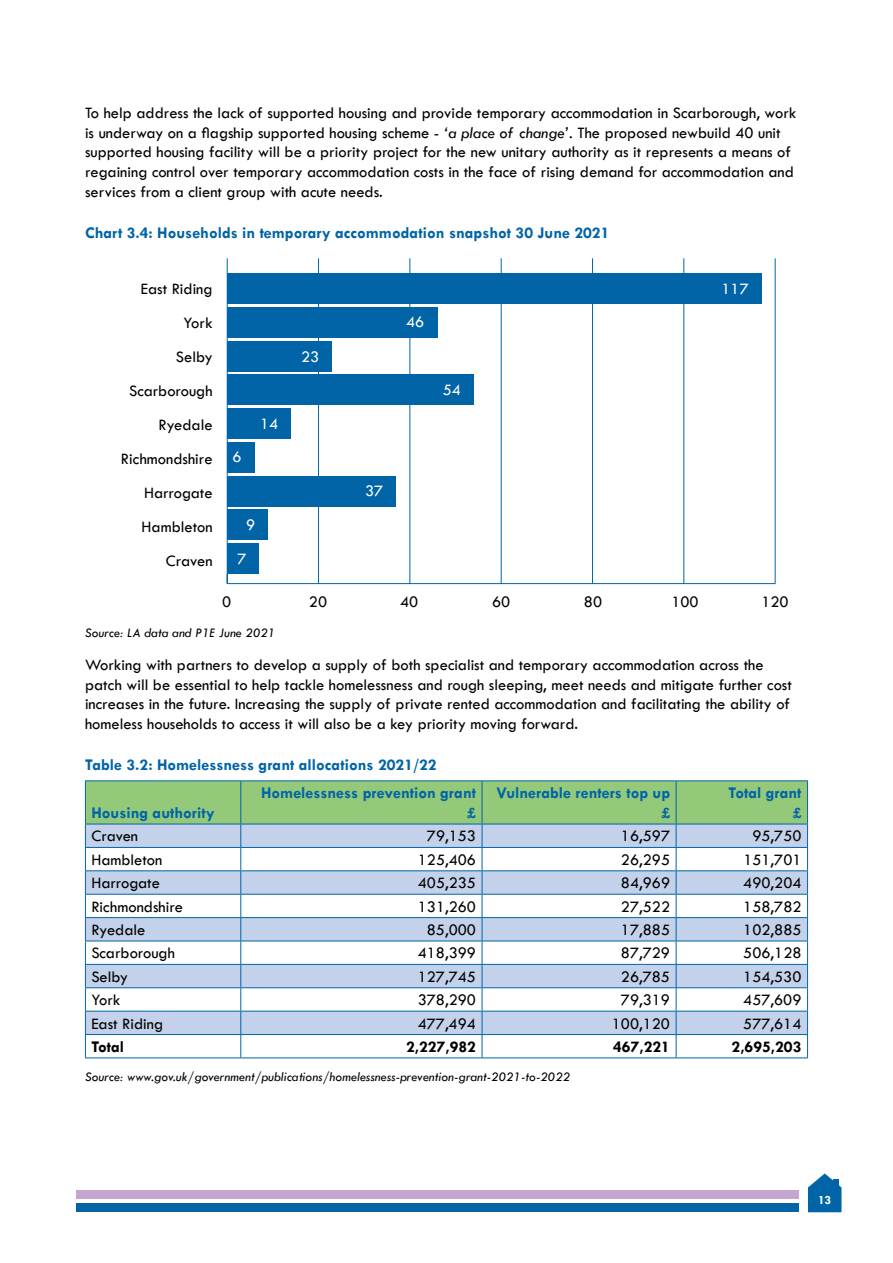
<style>
.page{position:relative;width:893px;height:1263px;background:#fff}
.page>*{position:absolute;margin:0;border:0;box-sizing:border-box;transform-origin:0 0}
.t1{font:16.5px/33.9px "Tw Cen";color:#000}
.t2{font:700 16.5px/19.8px "Tw Cen";color:#0064a7;text-align:right}
.t3{font:700 16.5px "Tw Cen";color:#000}
.t4{font:16.5px "Tw Cen";color:#fff}
.t5{font:italic 13.5px "Tw Cen";color:#000}
.t6{font:700 12.75px "Tw Cen";color:#fff}
.s1{font-style:italic}
</style>
<div class="page">
<div style="left:77px;top:1203px;width:722px;height:9px;background:#0064a7"></div>
<div style="left:77px;top:1191px;width:722px;height:8px;background:#c5a6cf"></div>
<svg style="left:808px;top:1173px;width:33px;height:39px"></svg>
<hr style="left:227px;top:583px;width:548px;height:1px;background:#0064a7">
<hr style="left:318px;top:258px;width:1px;height:326px;background:#0064a7">
<hr style="left:409px;top:258px;width:1px;height:326px;background:#0064a7">
<hr style="left:501px;top:258px;width:1px;height:326px;background:#0064a7">
<hr style="left:592px;top:258px;width:1px;height:326px;background:#0064a7">
<hr style="left:683px;top:258px;width:1px;height:326px;background:#0064a7">
<hr style="left:775px;top:258px;width:1px;height:326px;background:#0064a7">
<hr style="left:227px;top:258px;width:1px;height:326px;background:#0064a7">
<div style="left:227px;top:543px;width:32px;height:31px;background:#0064a7"></div>
<div style="left:227px;top:510px;width:41px;height:30px;background:#0064a7"></div>
<div style="left:227px;top:476px;width:169px;height:30px;background:#0064a7"></div>
<div style="left:227px;top:442px;width:27px;height:30px;background:#0064a7"></div>
<div style="left:227px;top:409px;width:64px;height:30px;background:#0064a7"></div>
<div style="left:227px;top:375px;width:247px;height:30px;background:#0064a7"></div>
<div style="left:227px;top:341px;width:105px;height:30px;background:#0064a7"></div>
<div style="left:227px;top:307px;width:210px;height:31px;background:#0064a7"></div>
<div style="left:227px;top:274px;width:534px;height:30px;background:#0064a7"></div>
<hr style="left:85px;top:780px;width:156px;height:1px;background:#0064a7">
<hr style="left:241px;top:780px;width:241px;height:1px;background:#0064a7">
<hr style="left:482px;top:780px;width:194px;height:1px;background:#0064a7">
<hr style="left:676px;top:780px;width:132px;height:1px;background:#0064a7">
<svg style="left:85px;top:781px;width:723px;height:276px"></svg>
<hr style="left:85px;top:1057px;width:156px;height:1px;background:#0064a7">
<hr style="left:241px;top:1057px;width:241px;height:1px;background:#0064a7">
<hr style="left:482px;top:1057px;width:194px;height:1px;background:#0064a7">
<hr style="left:676px;top:1057px;width:132px;height:1px;background:#0064a7">
<p class="t1" style="left:85px;top:103px;width:713px;line-height:19.8px">To help address the lack of supported housing and provide temporary accommodation in Scarborough, work is underway on a flagship supported housing scheme - <span class="s1">‘a place of change’.</span> The proposed newbuild 40 unit supported housing facility will be a priority project for the new unitary authority as it represents a means of regaining control over temporary accommodation costs in the face of rising demand for accommodation and services from a client group with acute needs.</p>
<p class="t2" style="left:85px;top:222px;width:526px">Chart 3.4: Households in temporary accommodation snapshot 30 June 2021</p>
<p class="t1" style="left:121px;top:272px;width:93px;text-align:right">East Riding<br>York<br>Selby<br>Scarborough<br>Ryedale<br>Richmondshire<br>Harrogate<br>Hambleton<br>Craven</p>
<p class="t4" style="left:233px;top:447px;width:11px">6</p>
<p class="t4" style="left:260px;top:414px;width:20px">14</p>
<p class="t4" style="left:246px;top:515px;width:11px">9</p>
<p class="t4" style="left:237px;top:548px;width:11px">7</p>
<p class="t4" style="left:301px;top:347px;width:20px">23</p>
<p class="t1" style="left:222px;top:585px;width:11px">0</p>
<p class="t1" style="left:309px;top:585px;width:20px">20</p>
<p class="t4" style="left:406px;top:312px;width:20px">46</p>
<p class="t4" style="left:443px;top:380px;width:20px">54</p>
<p class="t4" style="left:365px;top:481px;width:20px">37</p>
<p class="t4" style="left:721px;top:279px;width:29px">117</p>
<p class="t1" style="left:400px;top:585px;width:20px">40</p>
<p class="t1" style="left:492px;top:585px;width:20px">60</p>
<p class="t1" style="left:584px;top:585px;width:20px">80</p>
<p class="t1" style="left:671px;top:585px;width:29px">100</p>
<p class="t1" style="left:761px;top:585px;width:29px">120</p>
<p class="t5" style="left:85px;top:625px;width:192px">Source: LA data and P1E June 2021</p>
<p class="t1" style="left:85px;top:655px;width:708px;line-height:19.8px">Working with partners to develop a supply of both specialist and temporary accommodation across the patch will be essential to help tackle homelessness and rough sleeping, meet needs and mitigate further cost increases in the future. Increasing the supply of private rented accommodation and facilitating the ability of homeless households to access it will also be a key priority moving forward.</p>
<p class="t2" style="left:85px;top:755px;width:353px">Table 3.2: Homelessness grant allocations 2021/22</p>
<p class="t2" style="left:91px;top:802px;width:125px">Housing authority</p>
<p class="t2" style="left:261px;top:783px;width:216px">Homelessness prevention grant £</p>
<p class="t2" style="left:496px;top:783px;width:175px">Vulnerable renters top up £</p>
<p class="t2" style="left:729px;top:783px;width:74px">Total grant £</p>
<p class="t1" style="left:91px;top:819px;width:48px">Craven</p>
<p class="t1" style="left:427px;top:819px;width:51px">79,153</p>
<p class="t1" style="left:621px;top:819px;width:51px">16,597</p>
<p class="t1" style="left:752px;top:819px;width:51px">95,750</p>
<p class="t1" style="left:91px;top:842px;width:72px">Hambleton</p>
<p class="t1" style="left:418px;top:842px;width:60px">125,406</p>
<p class="t1" style="left:621px;top:842px;width:51px">26,295</p>
<p class="t1" style="left:743px;top:842px;width:60px">151,701</p>
<p class="t1" style="left:91px;top:866px;width:70px">Harrogate</p>
<p class="t1" style="left:418px;top:866px;width:60px">405,235</p>
<p class="t1" style="left:621px;top:866px;width:51px">84,969</p>
<p class="t1" style="left:743px;top:866px;width:60px">490,204</p>
<p class="t1" style="left:91px;top:889px;width:93px">Richmondshire</p>
<p class="t1" style="left:418px;top:889px;width:60px">131,260</p>
<p class="t1" style="left:621px;top:889px;width:51px">27,522</p>
<p class="t1" style="left:743px;top:889px;width:60px">158,782</p>
<p class="t1" style="left:91px;top:913px;width:56px">Ryedale</p>
<p class="t1" style="left:427px;top:913px;width:51px">85,000</p>
<p class="t1" style="left:621px;top:913px;width:51px">17,885</p>
<p class="t1" style="left:743px;top:913px;width:60px">102,885</p>
<p class="t1" style="left:91px;top:936px;width:85px">Scarborough</p>
<p class="t1" style="left:418px;top:936px;width:60px">418,399</p>
<p class="t1" style="left:621px;top:936px;width:51px">87,729</p>
<p class="t1" style="left:743px;top:936px;width:60px">506,128</p>
<p class="t1" style="left:91px;top:959px;width:38px">Selby</p>
<p class="t1" style="left:418px;top:959px;width:60px">127,745</p>
<p class="t1" style="left:621px;top:959px;width:51px">26,785</p>
<p class="t1" style="left:743px;top:959px;width:60px">154,530</p>
<p class="t1" style="left:91px;top:983px;width:31px">York</p>
<p class="t1" style="left:418px;top:983px;width:60px">378,290</p>
<p class="t1" style="left:621px;top:983px;width:51px">79,319</p>
<p class="t1" style="left:743px;top:983px;width:60px">457,609</p>
<p class="t1" style="left:91px;top:1006px;width:73px">East Riding</p>
<p class="t1" style="left:418px;top:1006px;width:60px">477,494</p>
<p class="t1" style="left:612px;top:1006px;width:60px">100,120</p>
<p class="t1" style="left:743px;top:1006px;width:60px">577,614</p>
<p class="t3" style="left:91px;top:1037px;width:34px">Total</p>
<p class="t3" style="left:406px;top:1037px;width:71px">2,227,982</p>
<p class="t3" style="left:613px;top:1037px;width:58px">467,221</p>
<p class="t3" style="left:732px;top:1037px;width:71px">2,695,203</p>
<p class="t5" style="left:85px;top:1069px;width:487px">Source: www.gov.uk/government/publications/homelessness-prevention-grant-2021-to-2022</p>
<p class="t6" style="left:818px;top:1192px;width:14px">13</p>
</div>
